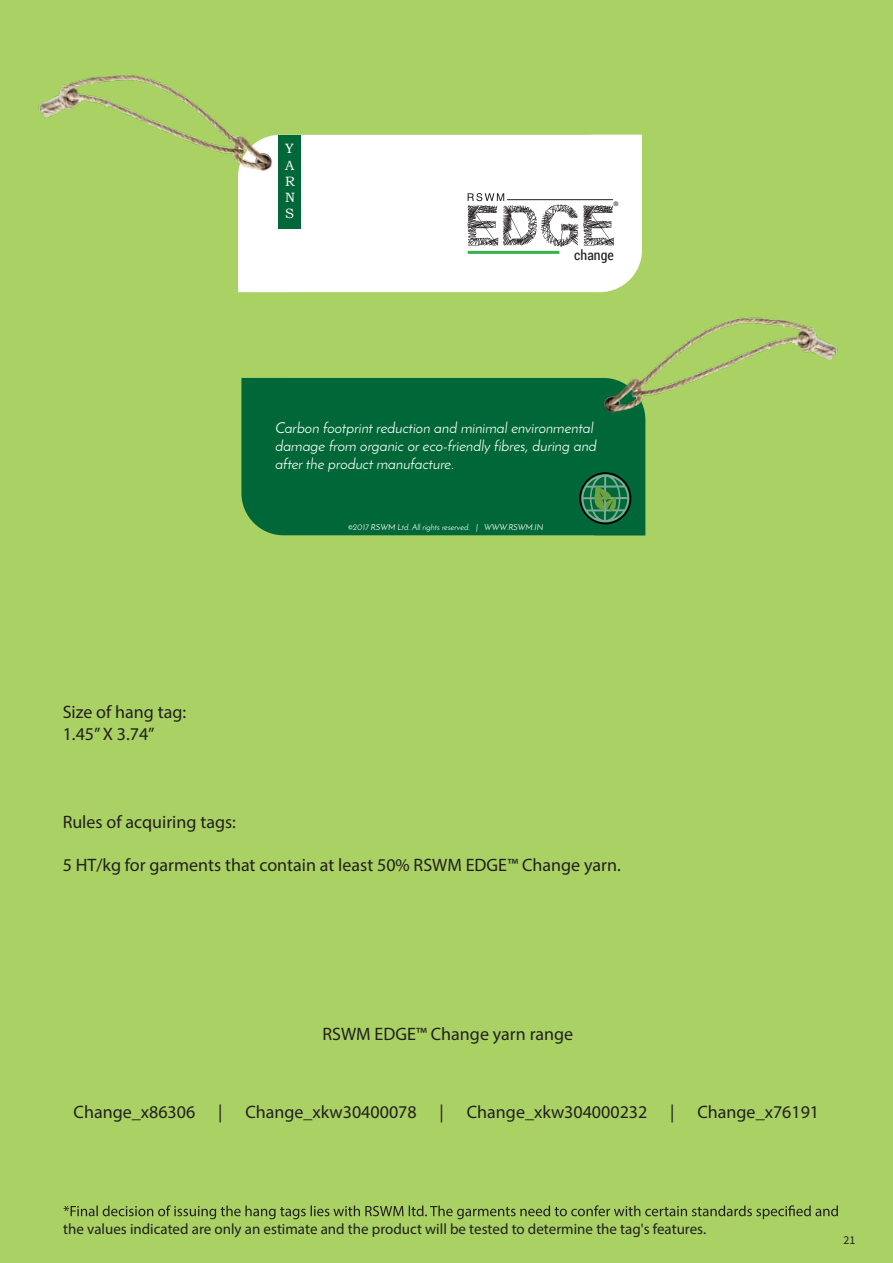
<style>
.page{position:relative;width:893px;height:1263px;background:#a9d163}
.page>*{position:absolute;margin:0;border:0;box-sizing:border-box;transform-origin:0 0}
.t1{font:18px/21.6px "Myriad Pro";color:#231f20}
.t2{font:15px/18px "Josefin Sans";color:#fff}
.t3{font:15px "Myriad Pro";color:#231f20}
.t4{font:13.95px "Roboto Condensed";color:#231f20}
.t5{font:13.5px/16.2px "Bookman Old Style";color:#fff;text-align:justify}
.t6{font:12px "Source Sans Pro";color:#231f20}
.t7{font:8.25px "Josefin Sans";color:#fff}
.s1{font-family:"Lobster"}
</style>
<div class="page">
<div style="left:241px;top:378px;width:404px;height:157px;background:#006838"></div>
<svg style="left:579px;top:472px;width:52px;height:52px;background:#2b744a"></svg>
<div style="left:238px;top:135px;width:404px;height:157px;background:#fff"></div>
<div style="left:279px;top:135px;width:22px;height:93px;background:#006838"></div>
<svg style="left:468px;top:193px;width:146px;height:54px;background:#c6c5c5"></svg>
<hr style="left:507px;top:199px;width:106px;height:1px;background:#231f20">
<hr style="left:468px;top:251px;width:91px;height:3px;background:#33b44a">
<svg style="left:64px;top:1205px;width:774px;height:14px"></svg>
<img style="left:597px;top:292px;width:241px;height:138px">
<img style="left:38px;top:75px;width:241px;height:112px">
<p class="t5" style="left:285px;top:141px;width:11px">Y A R N S</p>
<p class="t6" style="left:614px;top:198px;width:7px">®</p>
<p class="t4" style="left:574px;top:245px;width:41px">change</p>
<p class="t2" style="left:275px;top:419px;width:323px">Carbon footprint reduction and minimal environmental damage from organic or eco-friendly fibres, during and after the product manufacture.</p>
<p class="t7" style="left:348px;top:522px;width:197px"><span class="s1">©</span>2017 RSWM Ltd. All rights reserved. | WWW.RSWM.IN</p>
<p class="t1" style="left:63px;top:701px;width:125px">Size of hang tag:<br>1.45” X 3.74”</p>
<p class="t1" style="left:63px;top:810px;width:175px">Rules of acquiring tags:</p>
<p class="t1" style="left:63px;top:854px;width:560px">5 HT/kg for garments that contain at least 50% RSWM EDGE™ Change yarn.</p>
<p class="t1" style="left:322px;top:1022px;width:252px">RSWM EDGE™ Change yarn range</p>
<p class="t1" style="left:74px;top:1100px;width:123px">Change_x86306</p>
<p class="t1" style="left:218px;top:1100px;width:6px">|</p>
<p class="t1" style="left:245px;top:1100px;width:173px">Change_xkw30400078</p>
<p class="t1" style="left:440px;top:1100px;width:6px">|</p>
<p class="t1" style="left:467px;top:1100px;width:182px">Change_xkw304000232</p>
<p class="t1" style="left:670px;top:1100px;width:6px">|</p>
<p class="t1" style="left:697px;top:1100px;width:123px">Change_x76191</p>
<p class="t3" style="left:63px;top:1220px;width:644px">the values indicated are only an estimate and the product will be tested to determine the tag's features.</p>
<p class="t6" style="left:844px;top:1233px;width:13px">21</p>
</div>
